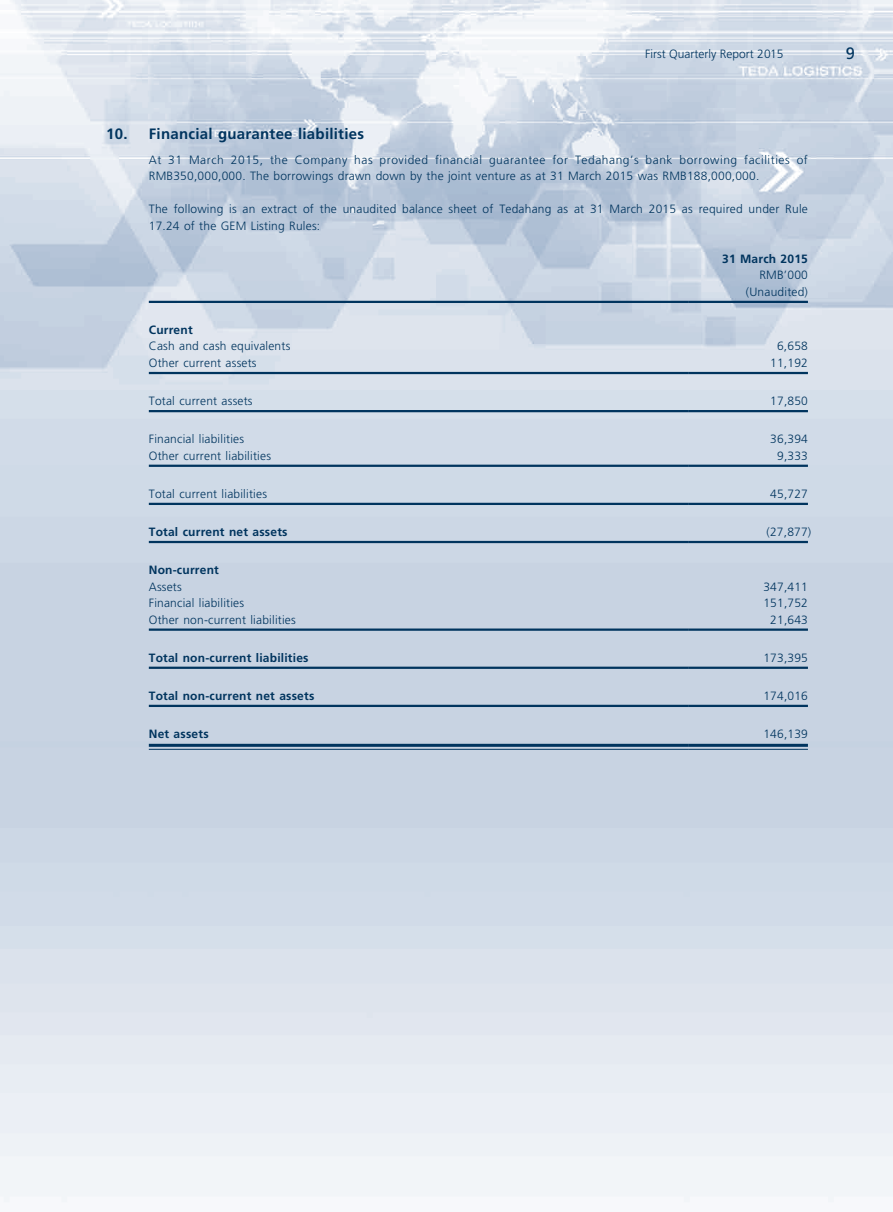
<style>
.page{position:relative;width:893px;height:1212px;background:#fff}
.page>*{position:absolute;margin:0;border:0;box-sizing:border-box;transform-origin:0 0}
.t1{font:16.5px "Frutiger LT Std";color:#00345e}
.t2{font:700 15px "Frutiger LT Std";letter-spacing:.015em;color:#00345e}
.t3{font:300 12px/16.5px "Frutiger LT Std";letter-spacing:.015em;color:#00345e}
.t4{font:300 12px/16.5px "Frutiger LT Std";letter-spacing:.045em;color:#00345e}
.t5{font:700 12px "Frutiger LT Std";letter-spacing:.015em;color:#00345e}
</style>
<div class="page">
<img style="left:0;top:0;width:893px;height:1202px">
<hr style="left:149px;top:301px;width:540px;height:2px;background:#00345e">
<hr style="left:689px;top:301px;width:119px;height:2px;background:#00345e">
<hr style="left:149px;top:372px;width:540px;height:2px;background:#00345e">
<hr style="left:689px;top:372px;width:119px;height:2px;background:#00345e">
<hr style="left:149px;top:410px;width:540px;height:2px;background:#00345e">
<hr style="left:689px;top:410px;width:119px;height:2px;background:#00345e">
<hr style="left:149px;top:465px;width:540px;height:2px;background:#00345e">
<hr style="left:689px;top:465px;width:119px;height:2px;background:#00345e">
<hr style="left:149px;top:503px;width:540px;height:2px;background:#00345e">
<hr style="left:689px;top:503px;width:119px;height:2px;background:#00345e">
<hr style="left:149px;top:541px;width:540px;height:2px;background:#00345e">
<hr style="left:689px;top:541px;width:119px;height:2px;background:#00345e">
<hr style="left:149px;top:628px;width:540px;height:3px;background:#00345e">
<hr style="left:689px;top:628px;width:119px;height:3px;background:#00345e">
<hr style="left:149px;top:667px;width:540px;height:2px;background:#00345e">
<hr style="left:689px;top:667px;width:119px;height:2px;background:#00345e">
<hr style="left:149px;top:705px;width:540px;height:2px;background:#00345e">
<hr style="left:689px;top:705px;width:119px;height:2px;background:#00345e">
<hr style="left:149px;top:744px;width:540px;height:3px;background:#00345e">
<hr style="left:149px;top:749px;width:540px;height:1px;background:#00345e">
<hr style="left:689px;top:744px;width:119px;height:3px;background:#00345e">
<hr style="left:689px;top:749px;width:119px;height:1px;background:#00345e">
<p class="t3" style="left:645px;top:46px;width:140px">First Quarterly Report 2015</p>
<h1 class="t1" style="left:846px;top:43px;width:11px">9</h1>
<p class="t2" style="left:106px;top:125px;width:259px">10. Financial guarantee liabilities</p>
<p class="t4" style="left:149px;top:152px;width:661px">At 31 March 2015, the Company has provided financial guarantee for Tedahang’s bank borrowing facilities of<br>RMB350,000,000. The borrowings drawn down by the joint venture as at 31 March 2015 was RMB188,000,000.</p>
<p class="t3" style="left:149px;top:201px;width:661px">The following is an extract of the unaudited balance sheet of Tedahang as at 31 March 2015 as required under Rule<br>17.24 of the GEM Listing Rules:</p>
<p class="t5" style="left:722px;top:252px;width:87px">31 March 2015</p>
<p class="t3" style="left:746px;top:267px;width:64px;text-align:right">RMB’000 (Unaudited)</p>
<p class="t5" style="left:149px;top:323px;width:45px">Current</p>
<p class="t3" style="left:149px;top:338px;width:143px">Cash and cash equivalents</p>
<p class="t3" style="left:777px;top:338px;width:32px">6,658</p>
<p class="t3" style="left:149px;top:355px;width:109px">Other current assets</p>
<p class="t3" style="left:770px;top:355px;width:39px">11,192</p>
<p class="t3" style="left:149px;top:393px;width:105px">Total current assets</p>
<p class="t3" style="left:770px;top:393px;width:39px">17,850</p>
<p class="t3" style="left:149px;top:431px;width:97px">Financial liabilities</p>
<p class="t3" style="left:770px;top:431px;width:39px">36,394</p>
<p class="t3" style="left:149px;top:447px;width:124px">Other current liabilities</p>
<p class="t3" style="left:777px;top:447px;width:32px">9,333</p>
<p class="t3" style="left:149px;top:486px;width:120px">Total current liabilities</p>
<p class="t3" style="left:770px;top:486px;width:39px">45,727</p>
<p class="t5" style="left:149px;top:525px;width:140px">Total current net assets</p>
<p class="t3" style="left:766px;top:524px;width:46px">(27,877)</p>
<p class="t5" style="left:149px;top:563px;width:72px">Non-current</p>
<p class="t3" style="left:149px;top:578px;width:35px">Assets</p>
<p class="t3" style="left:763px;top:578px;width:46px">347,411</p>
<p class="t3" style="left:149px;top:595px;width:97px">Financial liabilities</p>
<p class="t3" style="left:763px;top:595px;width:46px">151,752</p>
<p class="t3" style="left:149px;top:611px;width:148px">Other non-current liabilities</p>
<p class="t3" style="left:770px;top:611px;width:39px">21,643</p>
<p class="t5" style="left:149px;top:650px;width:161px">Total non-current liabilities</p>
<p class="t3" style="left:763px;top:649px;width:46px">173,395</p>
<p class="t5" style="left:149px;top:689px;width:167px">Total non-current net assets</p>
<p class="t3" style="left:763px;top:688px;width:46px">174,016</p>
<p class="t5" style="left:149px;top:727px;width:61px">Net assets</p>
<p class="t3" style="left:763px;top:726px;width:46px">146,139</p>
</div>
